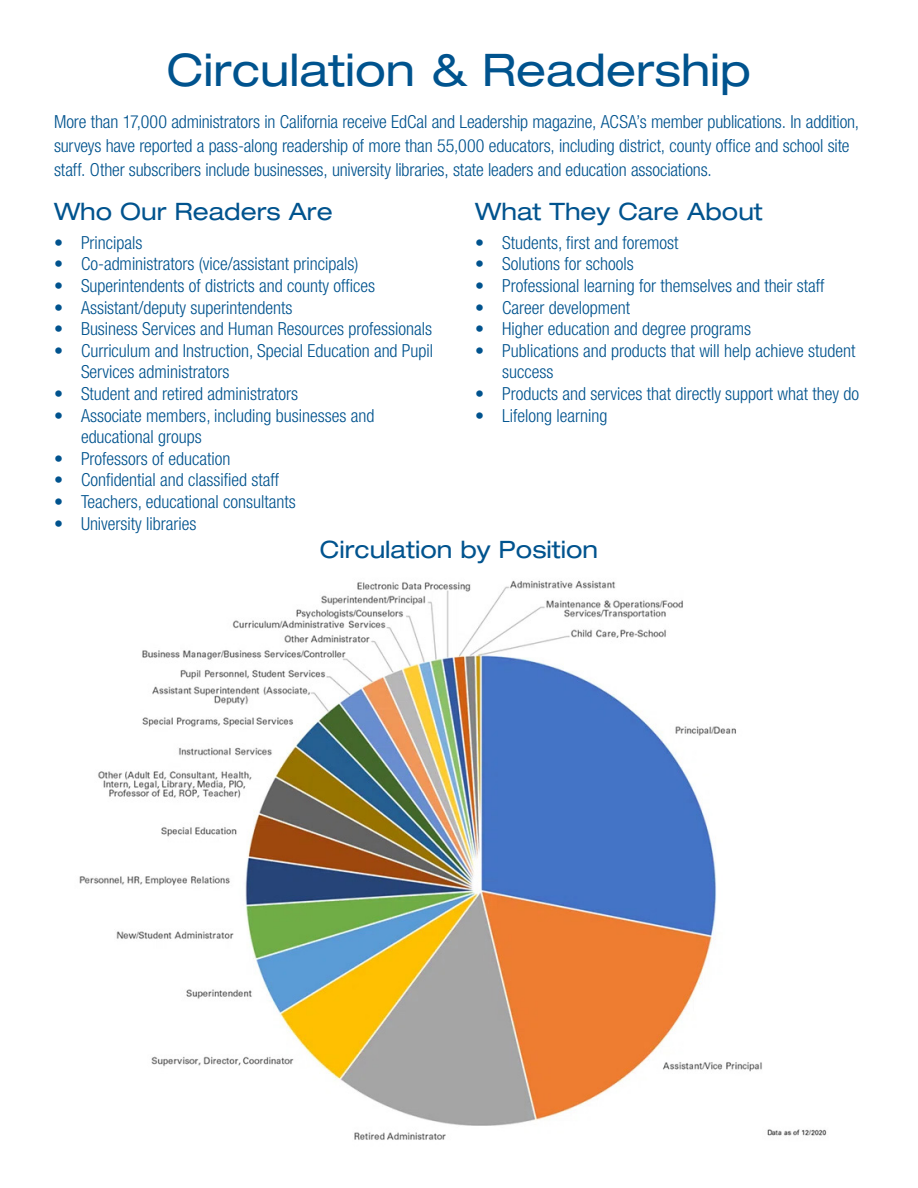
<style>
.page{position:relative;width:918px;height:1188px;background:#fff}
.page>*{position:absolute;margin:0;border:0;box-sizing:border-box;transform-origin:0 0}
.t1{font:expanded 45px "Helvetica Neue LT Std";color:#00538e}
.t2{font:expanded 24px "Helvetica Neue LT Std";color:#00538e}
.t3{font:300 condensed 18px/21.6px "Helvetica Neue LT Std";color:#00538e}
</style>
<div class="page">
<img style="left:79px;top:580px;width:748px;height:560px">
<h1 class="t1" style="left:167px;top:43px;width:586px">Circulation &amp; Readership</h1>
<p class="t3" style="left:54px;top:110px;width:807px;line-height:24px">More than 17,000 administrators in California receive EdCal and Leadership magazine, ACSA’s member publications. In addition, surveys have reported a pass-along readership of more than 55,000 educators, including district, county office and school site staff. Other subscribers include businesses, university libraries, state leaders and education associations.</p>
<h2 class="t2" style="left:54px;top:197px;width:280px">Who Our Readers Are</h2>
<p class="t3" style="left:54px;top:231px;width:90px">• Principals</p>
<p class="t3" style="left:54px;top:253px;width:306px">• Co-administrators (vice/assistant principals)</p>
<p class="t3" style="left:54px;top:275px;width:323px">• Superintendents of districts and county offices</p>
<p class="t3" style="left:54px;top:296px;width:240px">• Assistant/deputy superintendents</p>
<p class="t3" style="left:54px;top:318px;width:380px">• Business Services and Human Resources professionals</p>
<p class="t3" style="left:81px;top:339px;width:354px;text-indent:-27px">• Curriculum and Instruction, Special Education and Pupil<br>Services administrators</p>
<p class="t3" style="left:54px;top:383px;width:246px">• Student and retired administrators</p>
<p class="t3" style="left:81px;top:404px;width:295px;text-indent:-27px">• Associate members, including businesses and educational groups</p>
<p class="t3" style="left:54px;top:447px;width:178px">• Professors of education</p>
<p class="t3" style="left:54px;top:469px;width:227px">• Confidential and classified staff</p>
<p class="t3" style="left:54px;top:491px;width:243px">• Teachers, educational consultants</p>
<p class="t3" style="left:54px;top:512px;width:144px">• University libraries</p>
<h2 class="t2" style="left:475px;top:197px;width:289px">What They Care About</h2>
<p class="t3" style="left:475px;top:231px;width:205px">• Students, first and foremost</p>
<p class="t3" style="left:475px;top:253px;width:160px">• Solutions for schools</p>
<p class="t3" style="left:475px;top:275px;width:351px">• Professional learning for themselves and their staff</p>
<p class="t3" style="left:475px;top:296px;width:156px">• Career development</p>
<p class="t3" style="left:475px;top:318px;width:277px">• Higher education and degree programs</p>
<p class="t3" style="left:502px;top:339px;width:355px;text-indent:-27px">• Publications and products that will help achieve student success</p>
<p class="t3" style="left:475px;top:383px;width:386px">• Products and services that directly support what they do</p>
<p class="t3" style="left:475px;top:404px;width:134px">• Lifelong learning</p>
<h2 class="t2" style="left:320px;top:535px;width:280px">Circulation by Position</h2>
</div>
